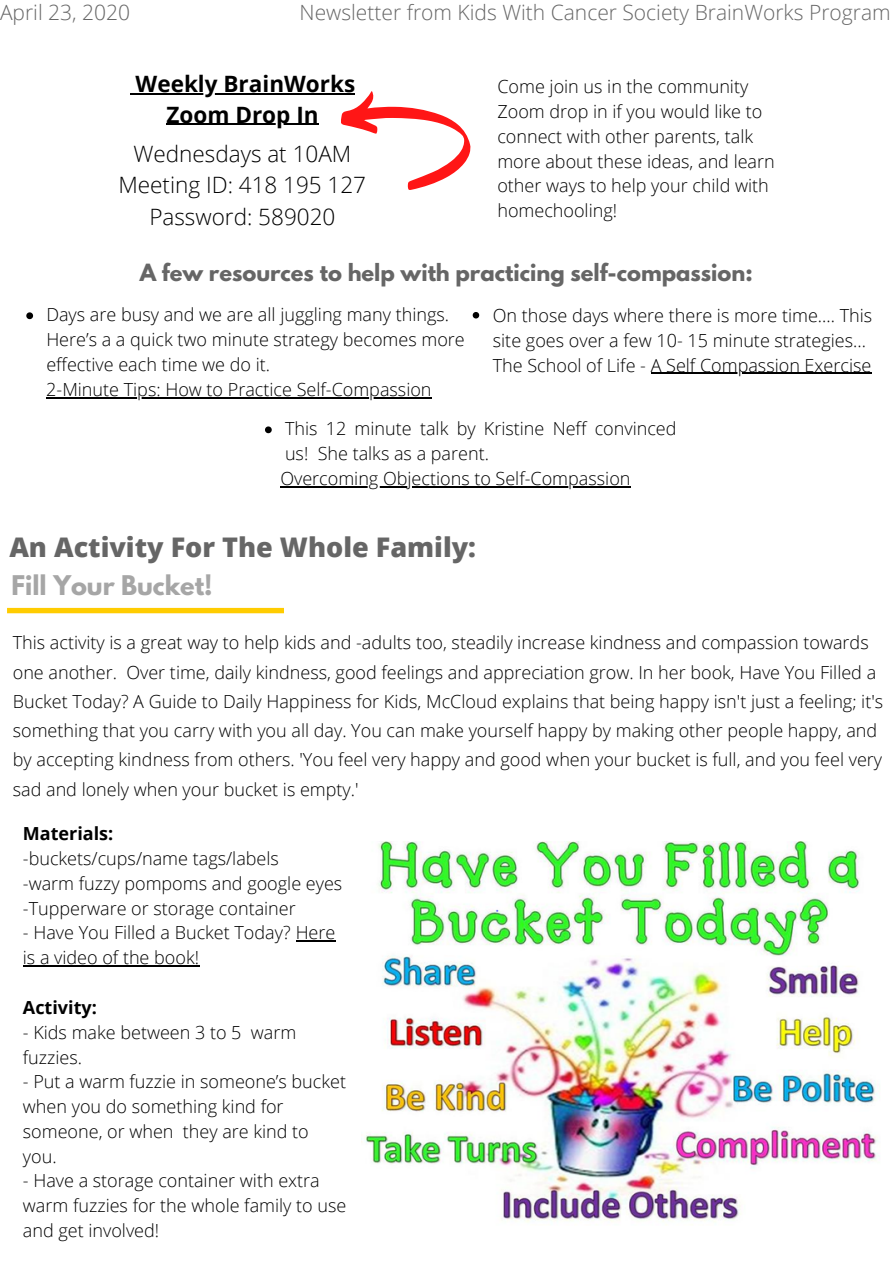
<style>
.page{position:relative;width:894px;height:1264px;background:#fff}
.page>*{position:absolute;margin:0;border:0;box-sizing:border-box;transform-origin:0 0}
.t1{font:800 27px "Open Sans";color:#666}
.t2{font:700 24px "League Spartan";color:#a6a6a6}
.t3{font:300 22.5px/31.5px "Open Sans";color:#000;text-align:center}
.t4{font:700 22.5px/30.6px "Open Sans";color:#000;text-align:center}
.t5{font:300 21px "Open Sans";color:#666}
.t6{font:700 21px "League Spartan";color:#666}
.t7{font:300 18px/24.8px "Open Sans";color:#000}
.t8{font:700 18px "Open Sans";color:#000}
</style>
<div class="page">
<svg style="left:7px;top:608px;width:277px;height:5px"></svg>
<img style="left:361px;top:841px;width:519px;height:381px">
<hr style="left:295px;top:940px;width:40px;height:1px;background:#000">
<hr style="left:23px;top:965px;width:176px;height:1px;background:#000">
<svg style="left:472px;top:312px;width:7px;height:6px"></svg>
<hr style="left:650px;top:373px;width:221px;height:1px;background:#000">
<svg style="left:26px;top:312px;width:7px;height:7px"></svg>
<hr style="left:46px;top:397px;width:385px;height:1px;background:#000">
<svg style="left:265px;top:426px;width:7px;height:7px"></svg>
<hr style="left:280px;top:486px;width:350px;height:1px;background:#000">
<hr style="left:135px;top:93px;width:220px;height:1px;background:#000">
<hr style="left:166px;top:124px;width:152px;height:1px;background:#000">
<svg style="left:341px;top:91px;width:129px;height:99px"></svg>
<p class="t5" style="left:0;top:-2px;width:132px">April 23, 2020</p>
<p class="t5" style="left:299px;top:-2px;width:592px">Newsletter from Kids With Cancer Society BrainWorks Program</p>
<p class="t4" style="left:135px;top:68px;width:221px">Weekly BrainWorks<br>Zoom Drop In</p>
<p class="t7" style="left:497px;top:74px;width:279px">Come join us in the community<br>Zoom drop in if you would like to connect with other parents, talk more about these ideas, and learn other ways to help your child with homechooling!</p>
<p class="t3" style="left:118px;top:137px;width:249px">Wednesdays at 10AM<br>Meeting ID: 418 195 127<br>Password: 589020</p>
<p class="t6" style="left:140px;top:262px;width:614px">A few resources to help with practicing self-compassion:</p>
<p class="t7" style="left:46px;top:302px;width:420px">Days are busy and we are all juggling many things.<br>Here’s a a quick two minute strategy becomes more effective each time we do it.<br>2-Minute Tips: How to Practice Self-Compassion</p>
<p class="t7" style="left:280px;top:416px;width:397px">This 12 minute talk by Kristine Neff convinced us! She talks as a parent.<br>Overcoming Objections to Self-Compassion</p>
<p class="t7" style="left:492px;top:302px;width:381px">On those days where there is more time.... This site goes over a few 10- 15 minute strategies...<br>The School of Life - A Self Compassion Exercise</p>
<h1 class="t1" style="left:9px;top:528px;width:468px">An Activity For The Whole Family:</h1>
<h2 class="t2" style="left:12px;top:573px;width:202px">Fill Your Bucket!</h2>
<p class="t7" style="left:13px;top:627px;width:871px;line-height:29.2px">This activity is a great way to help kids and -adults too, steadily increase kindness and compassion towards one another. Over time, daily kindness, good feelings and appreciation grow. In her book, Have You Filled a Bucket Today? A Guide to Daily Happiness for Kids, McCloud explains that being happy isn't just a feeling; it's something that you carry with you all day. You can make yourself happy by making other people happy, and by accepting kindness from others. 'You feel very happy and good when your bucket is full, and you feel very sad and lonely when your bucket is empty.'</p>
<p class="t8" style="left:23px;top:821px;width:92px">Materials:</p>
<p class="t7" style="left:23px;top:845px;width:321px">-buckets/cups/name tags/labels<br>-warm fuzzy pompoms and google eyes -Tupperware or storage container</p>
<p class="t7" style="left:23px;top:920px;width:314px">- Have You Filled a Bucket Today? Here is a video of the book!</p>
<p class="t8" style="left:23px;top:994px;width:75px">Activity:</p>
<p class="t7" style="left:23px;top:1019px;width:275px">- Kids make between 3 to 5 warm fuzzies.</p>
<p class="t7" style="left:23px;top:1068px;width:324px">- Put a warm fuzzie in someone’s bucket when you do something kind for someone, or when they are kind to you.</p>
<p class="t7" style="left:23px;top:1168px;width:325px">- Have a storage container with extra warm fuzzies for the whole family to use and get involved!</p>
</div>
